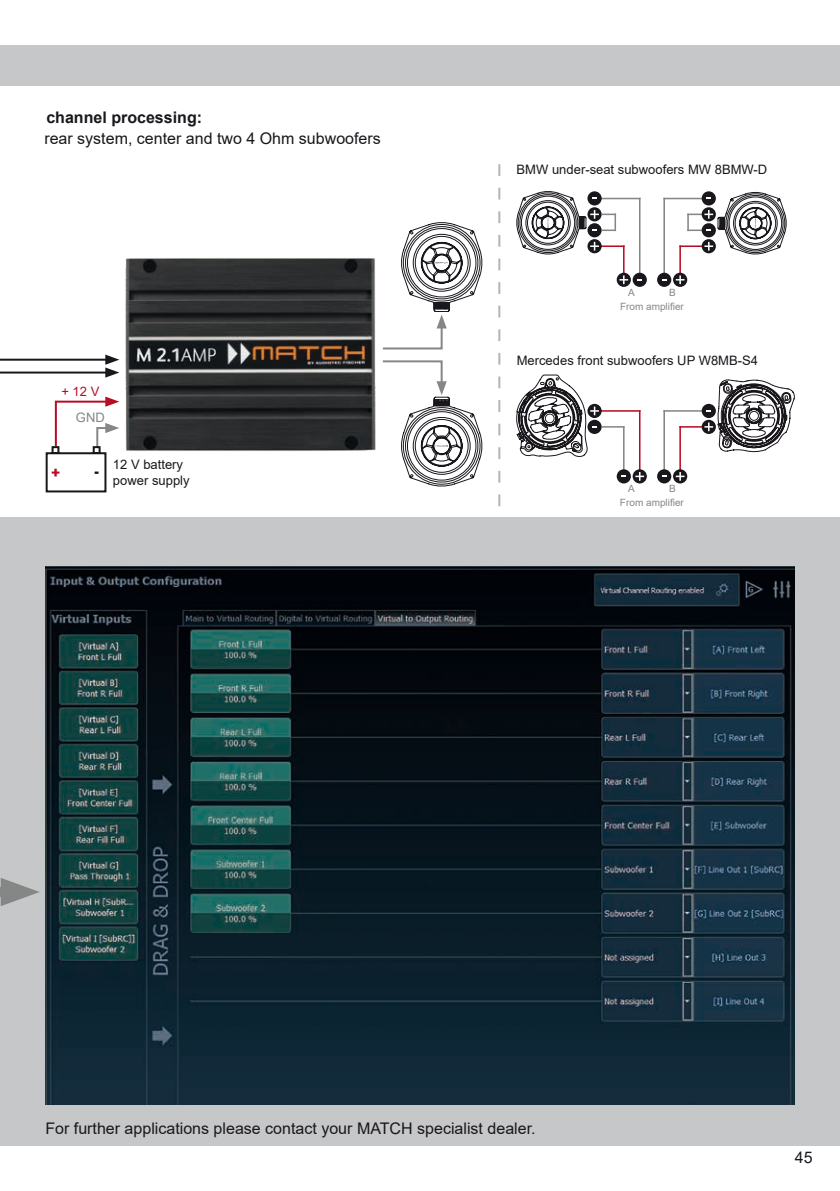
<style>
.page{position:relative;width:840px;height:1191px;background:#fff}
.page>*{position:absolute;margin:0;border:0;box-sizing:border-box;transform-origin:0 0}
.t1{font:16px "Arial";color:#1a171c}
.t2{font:700 16px "Arial";color:#1a171c}
.t3{font:13px/15.6px "Arial";color:#1a171c}
.t4{font:13px "Arial";color:#b70e27}
.t5{font:13px "Arial";color:#858786}
.t6{font:10px/14px "Arial";color:#858786}
</style>
<div class="page">
<div style="left:0;top:45px;width:839px;height:41px;background:#c6c7c9"></div>
<div style="left:0;top:517px;width:839px;height:628px;background:#c6c7c9"></div>
<div style="left:0;top:887px;width:17px;height:10px;background:#858786"></div>
<svg style="left:1px;top:878px;width:38px;height:28px"></svg>
<hr style="left:598px;top:198px;width:42px;height:1px;background:#858786">
<hr style="left:600px;top:245px;width:24px;height:2px;background:#b70e27">
<hr style="left:638px;top:198px;width:2px;height:76px;background:#858786">
<hr style="left:663px;top:198px;width:1px;height:76px;background:#858786">
<svg style="left:656px;top:273px;width:15px;height:14px"></svg>
<hr style="left:663px;top:198px;width:39px;height:1px;background:#858786">
<hr style="left:622px;top:245px;width:2px;height:30px;background:#b70e27">
<svg style="left:616px;top:273px;width:14px;height:14px"></svg>
<svg style="left:619px;top:275px;width:8px;height:9px"></svg>
<svg style="left:672px;top:273px;width:14px;height:14px"></svg>
<svg style="left:516px;top:191px;width:99px;height:63px"></svg>
<svg style="left:675px;top:192px;width:111px;height:92px"></svg>
<div style="left:632px;top:273px;width:14px;height:14px;background:#1a171c;border-radius:50%"></div>
<hr style="left:600px;top:410px;width:40px;height:2px;background:#b70e27">
<hr style="left:622px;top:426px;width:2px;height:44px;background:#858786">
<hr style="left:663px;top:410px;width:1px;height:60px;background:#858786">
<svg style="left:656px;top:469px;width:15px;height:14px"></svg>
<hr style="left:638px;top:410px;width:2px;height:61px;background:#b70e27">
<svg style="left:632px;top:469px;width:14px;height:14px"></svg>
<svg style="left:635px;top:472px;width:8px;height:9px"></svg>
<hr style="left:679px;top:426px;width:1px;height:45px;background:#b70e27">
<svg style="left:672px;top:469px;width:14px;height:14px"></svg>
<svg style="left:675px;top:472px;width:9px;height:9px"></svg>
<hr style="left:663px;top:410px;width:39px;height:2px;background:#858786">
<svg style="left:679px;top:379px;width:115px;height:73px"></svg>
<div style="left:616px;top:469px;width:14px;height:14px;background:#1a171c;border-radius:50%"></div>
<svg style="left:516px;top:374px;width:108px;height:83px"></svg>
<img style="left:45px;top:566px;width:749px;height:538px">
<hr style="left:0;top:359px;width:108px;height:2px;background:#1a171c">
<hr style="left:0;top:371px;width:108px;height:2px;background:#1a171c">
<svg style="left:105px;top:354px;width:14px;height:24px"></svg>
<img style="left:119px;top:258px;width:257px;height:193px">
<svg style="left:382px;top:222px;width:100px;height:128px"></svg>
<svg style="left:382px;top:360px;width:100px;height:127px"></svg>
<svg style="left:498px;top:164px;width:2px;height:342px"></svg>
<svg style="left:45px;top:396px;width:74px;height:97px"></svg>
<p class="t2" style="left:46px;top:106px;width:157px">channel processing:</p>
<p class="t1" style="left:44px;top:128px;width:338px">rear system, center and two 4 Ohm subwoofers</p>
<p class="t4" style="left:61px;top:382px;width:39px">+ 12 V</p>
<p class="t5" style="left:76px;top:409px;width:30px">GND</p>
<p class="t3" style="left:113px;top:456px;width:78px">12 V battery power supply</p>
<p class="t3" style="left:516px;top:161px;width:252px">BMW under-seat subwoofers MW 8BMW-D</p>
<p class="t6" style="left:619px;top:285px;width:65px;text-indent:49px">B<br>From amplifier</p>
<p class="t6" style="left:627px;top:285px;width:8px">A</p>
<p class="t3" style="left:516px;top:352px;width:243px">Mercedes front subwoofers UP W8MB-S4</p>
<p class="t6" style="left:619px;top:481px;width:65px;text-indent:49px">B<br>From amplifier</p>
<p class="t6" style="left:627px;top:481px;width:8px">A</p>
<p class="t1" style="left:45px;top:1117px;width:491px">For further applications please contact your MATCH specialist dealer.</p>
<p class="t1" style="left:794px;top:1146px;width:19px">45</p>
</div>
